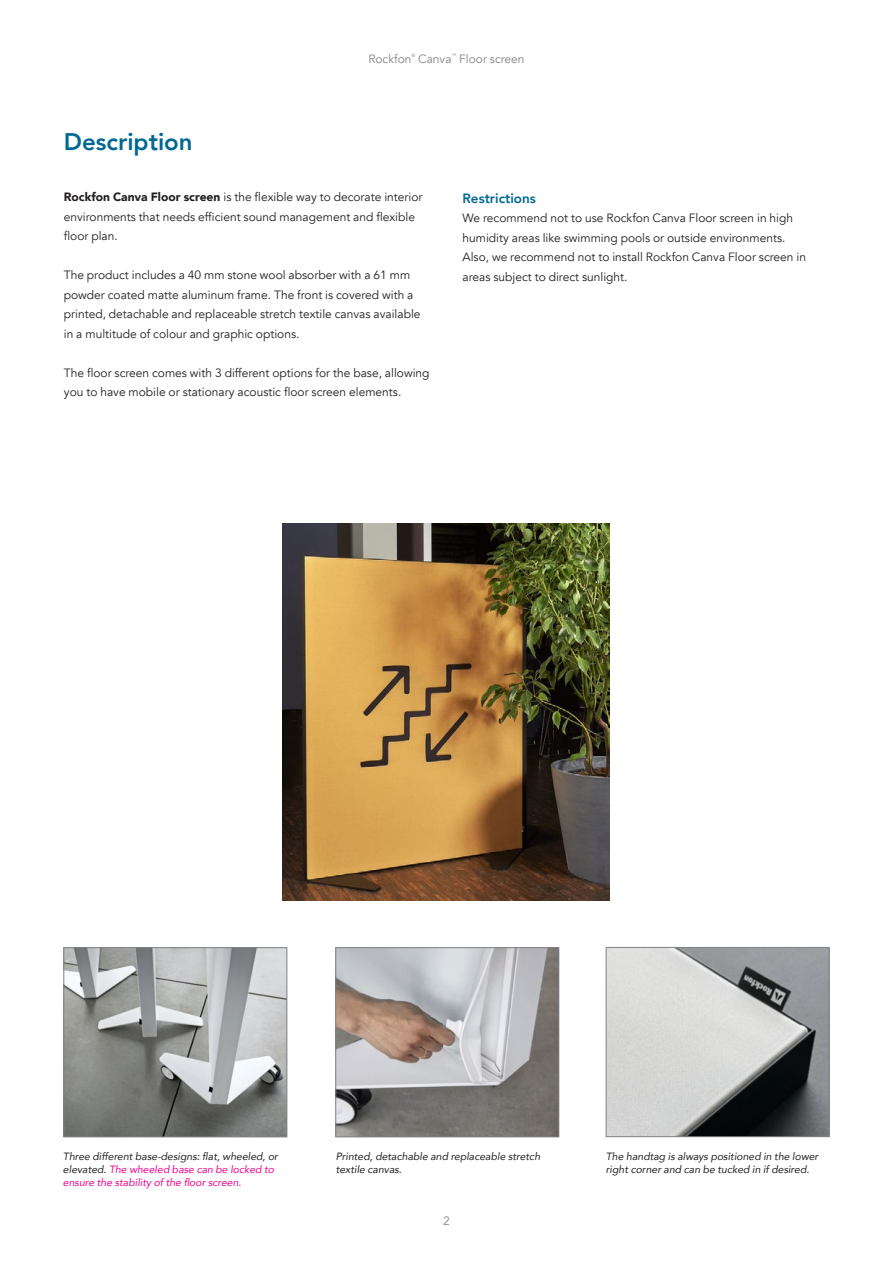
<style>
.page{position:relative;width:893px;height:1263px;background:#fff}
.page>*{position:absolute;margin:0;border:0;box-sizing:border-box;transform-origin:0 0}
.t1{font:800 24px "Avenir";color:#006893}
.t2{font:800 13.5px "Avenir";color:#006893}
.t3{font:12px/19.5px "Avenir";color:#231f20}
.t4{font:12px "Avenir";color:#808285}
.t5{font:italic 10.5px/12.6px "Avenir";color:#231f20}
.t6{font:italic 10.5px/12.6px "Avenir";color:#ec008c}
.t7{font:4.8px "Avenir";color:#808285}
.s1{font-weight:900}
.s2{color:#231f20}
</style>
<div class="page">
<img style="left:338px;top:949px;width:219px;height:186px">
<div style="left:336px;top:947px;width:223px;height:190px;border:1px solid #808285"></div>
<img style="left:66px;top:949px;width:219px;height:186px">
<div style="left:64px;top:947px;width:223px;height:190px;border:1px solid #808285"></div>
<img style="left:283px;top:523px;width:326px;height:377px">
<img style="left:608px;top:949px;width:219px;height:186px">
<div style="left:606px;top:947px;width:223px;height:190px;border:1px solid #808285"></div>
<p class="t4" style="left:368px;top:52px;width:45px">Rockfon</p>
<p class="t7" style="left:411px;top:53px;width:5px">®</p>
<p class="t4" style="left:418px;top:52px;width:35px">Canva</p>
<p class="t7" style="left:452px;top:53px;width:6px">™</p>
<p class="t4" style="left:459px;top:52px;width:67px">Floor screen</p>
<h1 class="t1" style="left:64px;top:123px;width:130px">Description</h1>
<p class="t3" style="left:64px;top:188px;width:360px"><span class="s1">Rockfon Canva Floor screen</span> is the flexible way to decorate interior environments that needs efficient sound management and flexible floor plan.</p>
<p class="t3" style="left:64px;top:266px;width:358px">The product includes a 40 mm stone wool absorber with a 61 mm powder coated matte aluminum frame. The front is covered with a printed, detachable and replaceable stretch textile canvas available in a multitude of colour and graphic options.</p>
<p class="t3" style="left:64px;top:363px;width:367px">The floor screen comes with 3 different options for the base, allowing you to have mobile or stationary acoustic floor screen elements.</p>
<p class="t2" style="left:462px;top:188px;width:75px">Restrictions</p>
<p class="t3" style="left:462px;top:209px;width:345px">We recommend not to use Rockfon Canva Floor screen in high humidity areas like swimming pools or outside environments.<br>Also, we recommend not to install Rockfon Canva Floor screen in areas subject to direct sunlight.</p>
<p class="t6" style="left:63px;top:1150px;width:217px"><span class="s2">Three different base-designs: flat, wheeled, or elevated.</span> The wheeled base can be locked to ensure the stability of the floor screen.</p>
<p class="t5" style="left:606px;top:1150px;width:214px">The handtag is always positioned in the lower right corner and can be tucked in if desired.</p>
<p class="t5" style="left:336px;top:1150px;width:206px">Printed, detachable and replaceable stretch textile canvas.</p>
<p class="t4" style="left:443px;top:1213px;width:8px">2</p>
</div>
